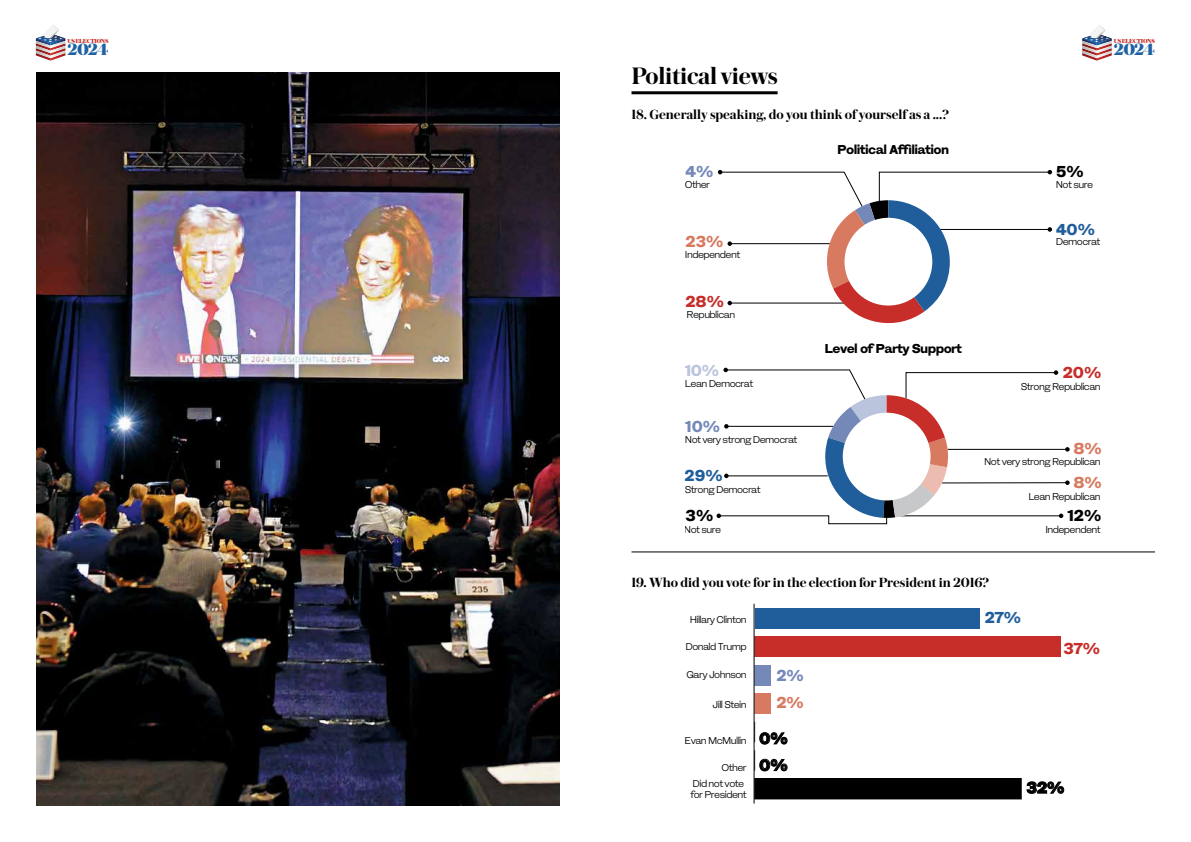
<style>
.page{position:relative;width:1191px;height:842px;background:#fff}
.page>*{position:absolute;margin:0;border:0;box-sizing:border-box;transform-origin:0 0}
.t1{font:600 25px "Austin News Headline";letter-spacing:-.01em;color:#000}
.t2{font:800 17.2px "Austin News Headline";letter-spacing:-.02em;color:#1f62a3}
.t3{font:800 16px/26.7px "Isento";color:#000}
.t4{font:800 16px "Isento";color:#7589b9}
.t5{font:800 16px "Isento";color:#c72e29}
.t6{font:800 16px "Isento";color:#d77a60}
.t7{font:800 16px "Isento";color:#1f5d9b}
.t8{font:600 14px "Austin News Headline";color:#000}
.t9{font:800 13px "Isento";letter-spacing:-.045em;color:#020202}
.t10{font:10px/16.8px "Isento";letter-spacing:-.06em;color:#010101;text-align:right}
.t11{font:800 6.1px "Austin News Headline";letter-spacing:-.045em;color:#c62d28}
</style>
<div class="page">
<svg style="left:36px;top:25px;width:29px;height:36px"></svg>
<svg style="left:1082px;top:25px;width:29px;height:36px"></svg>
<hr style="left:631px;top:552px;width:524px;height:1px;background:#000">
<img style="left:36px;top:72px;width:523px;height:734px">
<hr style="left:631px;top:91px;width:146px;height:3px;background:#000">
<svg style="left:718px;top:170px;width:334px;height:154px"></svg>
<div style="left:844px;top:218px;width:88px;height:88px;background:#fff;border-radius:50%"></div>
<svg style="left:716px;top:368px;width:353px;height:156px"></svg>
<div style="left:842px;top:413px;width:88px;height:87px;background:#fff;border-radius:50%"></div>
<div style="left:754px;top:608px;width:225px;height:21px;background:#1f5d9b"></div>
<div style="left:754px;top:637px;width:307px;height:20px;background:#c72e29"></div>
<div style="left:754px;top:665px;width:17px;height:20px;background:#7589b9"></div>
<div style="left:754px;top:693px;width:17px;height:21px;background:#d77a60"></div>
<div style="left:754px;top:778px;width:267px;height:21px;background:#000"></div>
<svg style="left:754px;top:722px;width:33px;height:49px"></svg>
<svg style="left:1026px;top:781px;width:38px;height:13px"></svg>
<hr style="left:753px;top:604px;width:1px;height:199px;background:#010101">
<p class="t11" style="left:67px;top:36px;width:43px">US ELECTIONS</p>
<h2 class="t2" style="left:67px;top:37px;width:43px">2024</h2>
<h1 class="t1" style="left:631px;top:59px;width:147px">Political views</h1>
<h3 class="t8" style="left:631px;top:105px;width:319px">18. Generally speaking, do you think of yourself as a ...?</h3>
<h3 class="t4" style="left:685px;top:161px;width:30px">4%</h3>
<p class="t10" style="left:685px;top:176px;width:27px">Other</p>
<h3 class="t6" style="left:685px;top:231px;width:40px">23%</h3>
<p class="t10" style="left:685px;top:246px;width:57px">Independent</p>
<h3 class="t5" style="left:685px;top:291px;width:41px">28%</h3>
<p class="t10" style="left:686px;top:306px;width:50px">Republican</p>
<h3 class="t4" style="left:684px;top:360px;width:37px">10%</h3>
<p class="t10" style="left:685px;top:375px;width:70px">Lean Democrat</p>
<h3 class="t4" style="left:685px;top:416px;width:37px">10%</h3>
<p class="t10" style="left:685px;top:431px;width:114px">Not very strong Democrat</p>
<h3 class="t7" style="left:684px;top:466px;width:40px">29%</h3>
<p class="t10" style="left:685px;top:481px;width:77px">Strong Democrat</p>
<h3 class="t3" style="left:685px;top:502px;width:30px">3%</h3>
<p class="t10" style="left:684px;top:521px;width:39px">Not sure</p>
<h3 class="t9" style="left:837px;top:141px;width:114px">Political Affiliation</h3>
<h3 class="t9" style="left:824px;top:340px;width:139px">Level of Party Support</h3>
<p class="t11" style="left:1113px;top:36px;width:43px">US ELECTIONS</p>
<h2 class="t2" style="left:1113px;top:37px;width:43px">2024</h2>
<h3 class="t3" style="left:1056px;top:158px;width:30px">5%</h3>
<p class="t10" style="left:1056px;top:176px;width:39px">Not sure</p>
<h3 class="t7" style="left:1056px;top:220px;width:41px">40%</h3>
<p class="t10" style="left:1056px;top:233px;width:46px">Democrat</p>
<h3 class="t5" style="left:1062px;top:363px;width:41px">20%</h3>
<p class="t10" style="left:1021px;top:378px;width:81px">Strong Republican</p>
<h3 class="t6" style="left:1073px;top:438px;width:31px">8%</h3>
<p class="t10" style="left:984px;top:453px;width:118px">Not very strong Republican</p>
<h3 class="t6" style="left:1073px;top:473px;width:31px">8%</h3>
<p class="t10" style="left:1028px;top:488px;width:74px">Lean Republican</p>
<h3 class="t3" style="left:1067px;top:502px;width:36px">12%</h3>
<p class="t10" style="left:1045px;top:521px;width:57px">Independent</p>
<h3 class="t8" style="left:631px;top:572px;width:359px">19. Who did you vote for in the election for President in 2016?</h3>
<h3 class="t9" style="left:685px;top:577px;width:40px">2016?</h3>
<p class="t10" style="left:689px;top:611px;width:59px">Hillary Clinton</p>
<p class="t10" style="left:685px;top:638px;width:63px">Donald Trump</p>
<p class="t10" style="left:686px;top:666px;width:62px">Gary Johnson</p>
<p class="t10" style="left:712px;top:696px;width:36px">Jill Stein</p>
<p class="t10" style="left:684px;top:732px;width:64px">Evan McMullin</p>
<p class="t10" style="left:692px;top:759px;width:56px">Other<br>Did not vote</p>
<p class="t10" style="left:690px;top:786px;width:58px">for President</p>
<h3 class="t4" style="left:776px;top:666px;width:29px">2%</h3>
<h3 class="t6" style="left:776px;top:692px;width:29px">2%</h3>
<h3 class="t3" style="left:759px;top:725px;width:31px">0%<br>0%</h3>
<h3 class="t7" style="left:984px;top:607px;width:39px">27%</h3>
<h3 class="t5" style="left:1063px;top:638px;width:39px">37%</h3>
<h3 class="t3" style="left:1026px;top:774px;width:40px">32%</h3>
</div>
